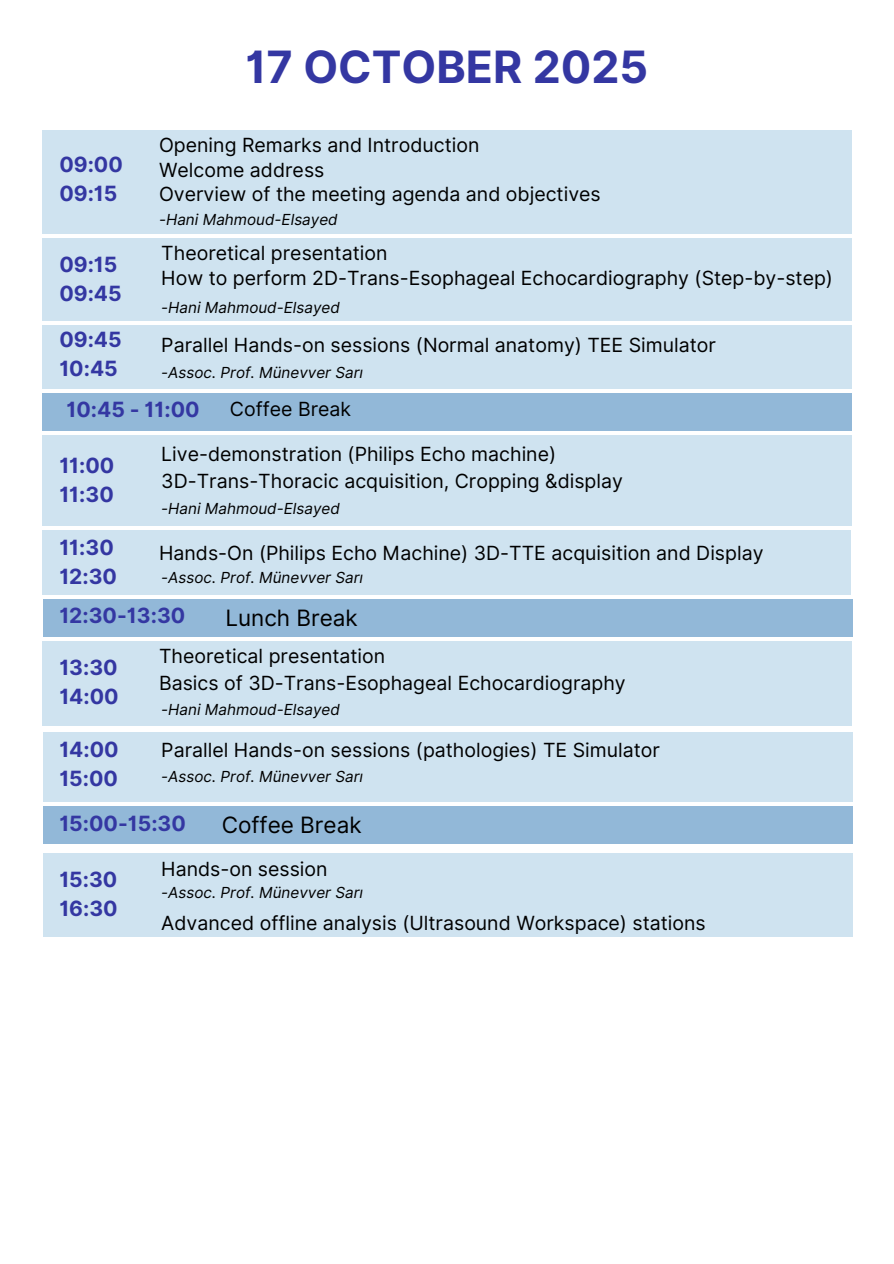
<style>
.page{position:relative;width:894px;height:1264px;background:#fff}
.page>*{position:absolute;margin:0;border:0;box-sizing:border-box;transform-origin:0 0}
.t1{font:700 44.55px "Inter";color:#3437a2}
.t2{font:22.5px "Inter";color:#000}
.t3{font:700 21px/29.2px "Inter";color:#3437a2}
.t4{font:19.5px/24.8px "Inter";color:#000}
.t5{font:italic 15.3px "Inter";color:#000}
</style>
<div class="page">
<div style="left:42px;top:130px;width:809px;height:104px;background:#cfe3f0"></div>
<div style="left:42px;top:239px;width:809px;height:82px;background:#cfe3f0"></div>
<div style="left:42px;top:435px;width:809px;height:91px;background:#cfe3f0"></div>
<div style="left:43px;top:599px;width:809px;height:37px;background:#92b8d8"></div>
<div style="left:42px;top:530px;width:809px;height:64px;background:#cfe3f0"></div>
<div style="left:42px;top:326px;width:809px;height:63px;background:#cfe3f0"></div>
<div style="left:42px;top:393px;width:809px;height:37px;background:#92b8d8"></div>
<div style="left:42px;top:641px;width:809px;height:85px;background:#cfe3f0"></div>
<div style="left:43px;top:732px;width:809px;height:70px;background:#cfe3f0"></div>
<div style="left:43px;top:853px;width:809px;height:84px;background:#cfe3f0"></div>
<div style="left:43px;top:806px;width:809px;height:38px;background:#92b8d8"></div>
<h2 class="t3" style="left:59px;top:149px;width:65px">09:00<br>09:15</h2>
<h4 class="t3" style="left:59px;top:250px;width:64px">09:15<br>09:45</h4>
<h2 class="t1" style="left:245px;top:40px;width:404px">17 OCTOBER 2025</h2>
<h1 class="t4" style="left:159px;top:132px;width:443px">Opening Remarks and Introduction<br>Welcome address<br>Overview of the meeting agenda and objectives</h1>
<h4 class="t5" style="left:159px;top:210px;width:180px">-Hani Mahmoud-Elsayed</h4>
<p class="t4" style="left:161px;top:241px;width:673px">Theoretical presentation<br>How to perform 2D-Trans-Esophageal Echocardiography (Step-by-step)</p>
<h2 class="t5" style="left:161px;top:298px;width:180px">-Hani Mahmoud-Elsayed</h2>
<h2 class="t3" style="left:59px;top:325px;width:64px">09:45<br>10:45</h2>
<h4 class="t4" style="left:161px;top:332px;width:556px">Parallel Hands-on sessions (Normal anatomy) TEE Simulator</h4>
<p class="t5" style="left:161px;top:363px;width:203px">-Assoc. Prof. Münevver Sarı</p>
<h2 class="t3" style="left:66px;top:395px;width:135px">10:45 - 11:00</h2>
<h3 class="t4" style="left:230px;top:396px;width:123px">Coffee Break</h3>
<p class="t3" style="left:59px;top:450px;width:57px">11:00<br>11:30</p>
<h2 class="t4" style="left:161px;top:441px;width:463px;line-height:27px">Live-demonstration (Philips Echo machine)<br>3D-Trans-Thoracic acquisition, Cropping &amp;display</h2>
<h4 class="t5" style="left:161px;top:499px;width:180px">-Hani Mahmoud-Elsayed</h4>
<h2 class="t3" style="left:59px;top:532px;width:59px">11:30<br>12:30</h2>
<h4 class="t4" style="left:159px;top:540px;width:605px">Hands-On (Philips Echo Machine) 3D-TTE acquisition and Display</h4>
<p class="t5" style="left:161px;top:568px;width:203px">-Assoc. Prof. Münevver Sarı</p>
<p class="t3" style="left:59px;top:600px;width:127px">12:30-13:30</p>
<h4 class="t2" style="left:225px;top:604px;width:134px">Lunch Break</h4>
<h2 class="t3" style="left:59px;top:652px;width:61px">13:30<br>14:00</h2>
<h4 class="t4" style="left:159px;top:642px;width:468px;line-height:27px">Theoretical presentation<br>Basics of 3D-Trans-Esophageal Echocardiography</h4>
<p class="t5" style="left:161px;top:700px;width:180px">-Hani Mahmoud-Elsayed</p>
<h2 class="t3" style="left:59px;top:734px;width:61px">14:00<br>15:00</h2>
<h4 class="t4" style="left:161px;top:737px;width:500px">Parallel Hands-on sessions (pathologies) TE Simulator</h4>
<p class="t5" style="left:161px;top:767px;width:203px">-Assoc. Prof. Münevver Sarı</p>
<h4 class="t3" style="left:59px;top:808px;width:128px">15:00-15:30</h4>
<p class="t2" style="left:221px;top:811px;width:141px">Coffee Break</p>
<h2 class="t3" style="left:59px;top:865px;width:60px">15:30<br>16:30</h2>
<h3 class="t4" style="left:161px;top:856px;width:168px">Hands-on session</h3>
<h2 class="t4" style="left:161px;top:910px;width:545px">Advanced offline analysis (Ultrasound Workspace) stations</h2>
<h4 class="t5" style="left:161px;top:883px;width:203px">-Assoc. Prof. Münevver Sarı</h4>
</div>
